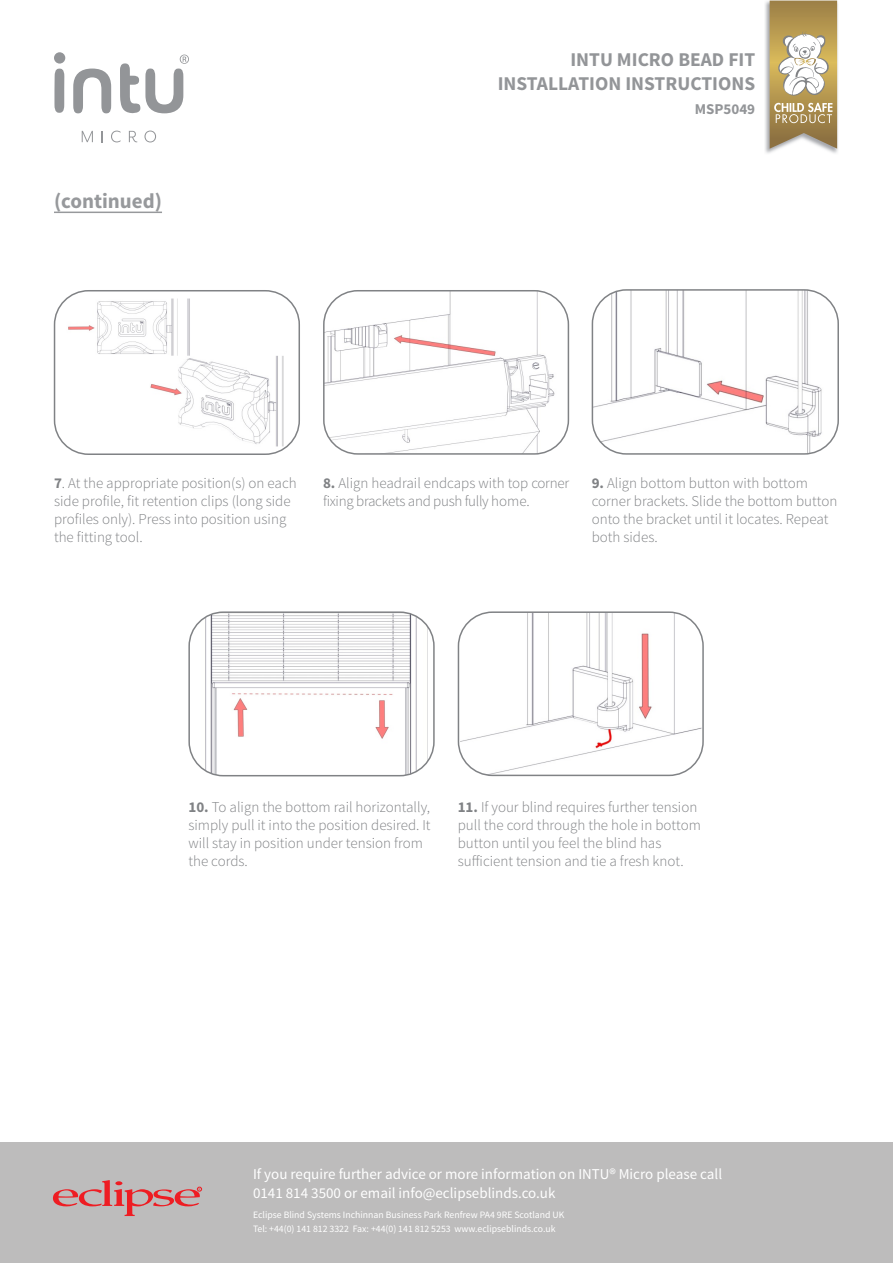
<style>
.page{position:relative;width:893px;height:1263px;background:#fff}
.page>*{position:absolute;margin:0;border:0;box-sizing:border-box;transform-origin:0 0}
.Heading{font:700 21px "Source Sans Pro";color:#97999c}
.t1{font:700 19.5px "Source Sans Pro";color:#939598}
.Body{font:300 15px/18px "Source Sans Pro";color:#808285}
.t2{font:15px/19.5px "Source Sans Pro";color:#fff}
.Body-2{font:300 15px/18px "Source Sans Pro";letter-spacing:-.02em;color:#808285}
.t3{font:700 15px "Source Sans Pro";color:#939598}
.t4{font:9.75px/13.5px "Source Sans Pro";color:#fff}
.s1{font-weight:700}
</style>
<div class="page">
<svg style="left:54px;top:52px;width:135px;height:62px"></svg>
<svg style="left:82px;top:131px;width:11px;height:11px"></svg>
<svg style="left:111px;top:131px;width:10px;height:11px"></svg>
<svg style="left:129px;top:131px;width:8px;height:11px"></svg>
<svg style="left:144px;top:131px;width:12px;height:11px"></svg>
<div style="left:0;top:1142px;width:893px;height:121px;background:#bdbcbc"></div>
<svg style="left:53px;top:1180px;width:149px;height:36px"></svg>
<img style="left:765px;top:0;width:73px;height:153px">
<img style="left:770px;top:1px;width:67px;height:148px">
<svg style="left:774px;top:31px;width:58px;height:92px"></svg>
<hr style="left:54px;top:212px;width:108px;height:1px;background:#97999c">
<img style="left:592px;top:290px;width:244px;height:162px">
<div style="left:592px;top:289px;width:247px;height:166px;border:2px solid #808285;border-radius:34px"></div>
<img style="left:326px;top:291px;width:242px;height:161px">
<div style="left:323px;top:290px;width:246px;height:165px;border:2px solid #808285;border-radius:34px"></div>
<img style="left:66px;top:298px;width:124px;height:58px">
<img style="left:150px;top:356px;width:137px;height:90px">
<div style="left:54px;top:290px;width:246px;height:165px;border:2px solid #808285;border-radius:34px"></div>
<img style="left:460px;top:614px;width:241px;height:161px">
<div style="left:458px;top:611px;width:246px;height:165px;border:2px solid #808285;border-radius:34px"></div>
<img style="left:195px;top:614px;width:233px;height:162px">
<div style="left:188px;top:611px;width:247px;height:165px;border:2px solid #808285;border-radius:34px"></div>
<p class="Heading" style="left:54px;top:187px;width:110px">(continued)</p>
<p class="t1" style="left:570px;top:47px;width:186px">INTU MICRO BEAD FIT</p>
<p class="t1" style="left:498px;top:71px;width:259px">INSTALLATION INSTRUCTIONS</p>
<p class="t3" style="left:695px;top:99px;width:62px">MSP5049</p>
<p class="Body" style="left:54px;top:474px;width:244px"><span class="s1">7</span>. At the appropriate position(s) on each side profile, fit retention clips (long side profiles only). Press into position using the fitting tool.</p>
<p class="Body-2" style="left:323px;top:474px;width:248px"><span class="s1">8.</span> Align headrail endcaps with top corner fixing brackets and push fully home.</p>
<p class="Body" style="left:592px;top:474px;width:247px"><span class="s1">9.</span> Align bottom button with bottom corner brackets. Slide the bottom button onto the bracket until it locates. Repeat both sides.</p>
<p class="Body" style="left:188px;top:798px;width:244px"><span class="s1">10.</span> To align the bottom rail horizontally, simply pull it into the position desired. It will stay in position under tension from the cords.</p>
<p class="Body" style="left:458px;top:798px;width:245px"><span class="s1">11.</span> If your blind requires further tension pull the cord through the hole in bottom button until you feel the blind has sufficient tension and tie a fresh knot.</p>
<p class="t2" style="left:253px;top:1164px;width:471px">If you require further advice or more information on INTU® Micro please call<br>0141 814 3500 or email info@eclipseblinds.co.uk</p>
<p class="t4" style="left:253px;top:1208px;width:313px">Eclipse Blind Systems Inchinnan Business Park Renfrew PA4 9RE Scotland UK<br>Tel: +44(0) 141 812 3322 Fax: +44(0) 141 812 5253 www.eclipseblinds.co.uk</p>
</div>
